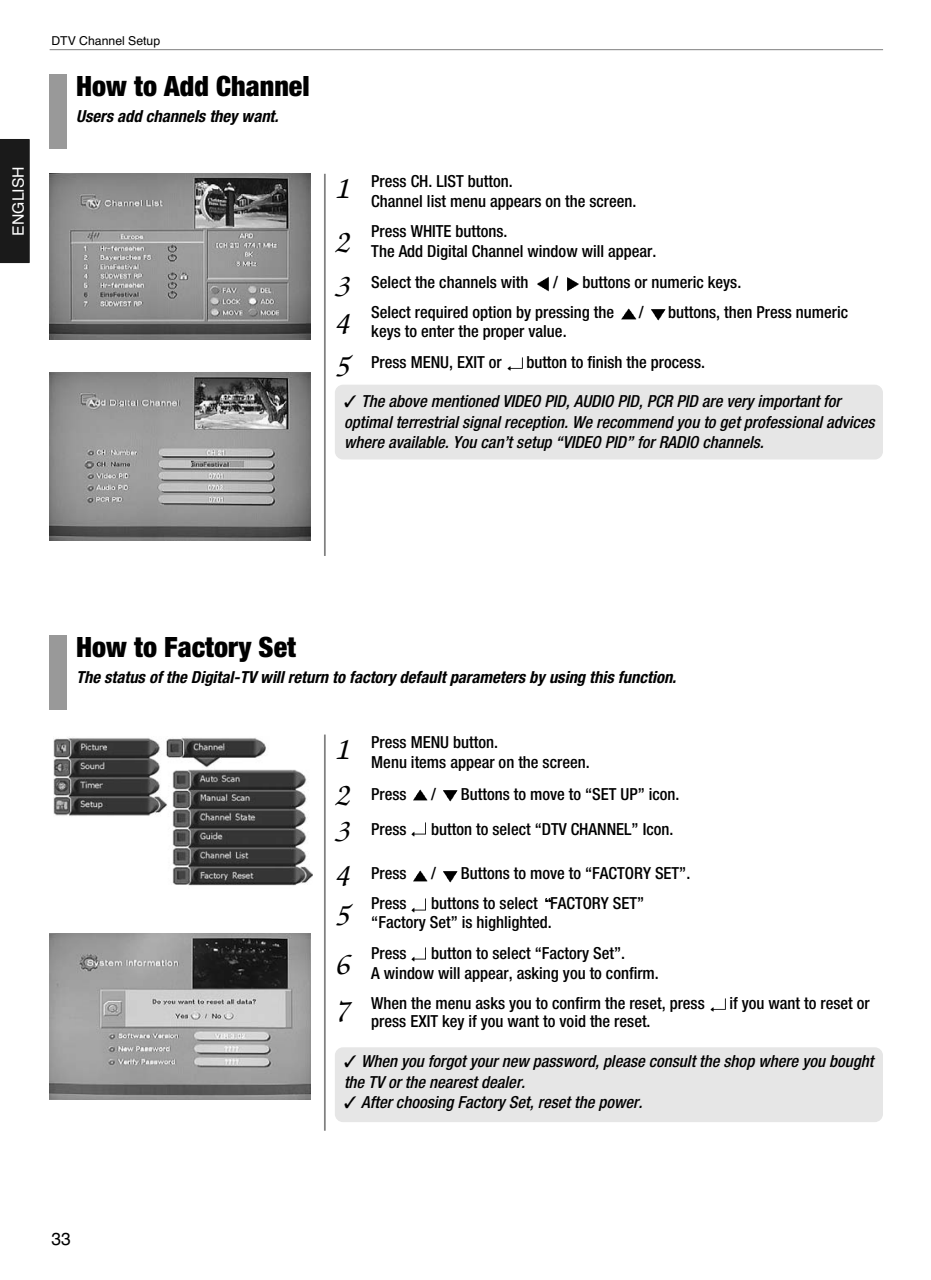
<style>
.page{position:relative;width:931px;height:1280px;background:#fff}
.page>*{position:absolute;margin:0;border:0;box-sizing:border-box;transform-origin:0 0}
.t1{font:italic 31.5px/47.8px "Zapf Chancery";color:#000}
.t2{font:900 condensed 28px "Helvetica Neue";color:#000}
.t3{font:17.5px "Helvetica";color:#000}
.t4{font:500 condensed 16.62px/19.9px "Helvetica Neue";color:#000}
.t5{font:italic 500 condensed 16.62px/20.5px "Helvetica Neue";color:#000}
.t6{font:italic 700 condensed 16.62px "Helvetica Neue";color:#000}
.t7{font:15.75px "Helvetica";color:#fff}
.t8{font:italic 12.25px "Helvetica";color:#000}
</style>
<div class="page">
<hr style="left:50px;top:49px;width:833px;height:1px;background:#808080">
<div style="left:0;top:139px;width:30px;height:124px;background:#1a1a1a"></div>
<div style="left:335px;top:1047px;width:548px;height:74px;background:#e6e6e6;border-radius:8px"></div>
<div style="left:335px;top:384px;width:548px;height:75px;background:#e6e6e6;border-radius:8px"></div>
<img style="left:537px;top:276px;width:12px;height:16px">
<img style="left:567px;top:277px;width:12px;height:15px">
<img style="left:621px;top:308px;width:16px;height:12px">
<img style="left:651px;top:309px;width:15px;height:12px">
<img style="left:508px;top:357px;width:15px;height:14px">
<img style="left:413px;top:789px;width:15px;height:12px">
<img style="left:443px;top:790px;width:15px;height:12px">
<img style="left:411px;top:822px;width:15px;height:15px">
<img style="left:413px;top:870px;width:15px;height:12px">
<img style="left:443px;top:871px;width:15px;height:12px">
<img style="left:411px;top:898px;width:15px;height:15px">
<img style="left:545px;top:898px;width:6px;height:4px">
<img style="left:411px;top:947px;width:15px;height:15px">
<img style="left:710px;top:998px;width:16px;height:14px">
<div style="left:50px;top:74px;width:17px;height:75px;background:#999"></div>
<div style="left:50px;top:635px;width:17px;height:74px;background:#999"></div>
<hr style="left:324px;top:174px;width:2px;height:382px;background:#808080">
<hr style="left:324px;top:734px;width:2px;height:396px;background:#808080">
<img style="left:50px;top:174px;width:260px;height:166px">
<img style="left:50px;top:372px;width:260px;height:168px">
<img style="left:53px;top:737px;width:259px;height:149px">
<img style="left:50px;top:933px;width:260px;height:166px">
<p class="t7" style="left:13px;top:235px;width:71px;rotate:-90deg">ENGLISH</p>
<p class="t8" style="left:51px;top:37px;width:110px">DTV Channel Setup</p>
<h2 class="t2" style="left:76px;top:76px;width:235px">How to Add Channel</h2>
<p class="t6" style="left:76px;top:110px;width:204px">Users add channels they want.</p>
<p class="t4" style="left:371px;top:173px;width:267px">Press CH. LIST button.<br>Channel list menu appears on the screen.</p>
<p class="t4" style="left:371px;top:223px;width:287px">Press WHITE buttons.<br>The Add Digital Channel window will appear.</p>
<p class="t4" style="left:371px;top:274px;width:159px">Select the channels with</p>
<p class="t4" style="left:553px;top:274px;width:6px">/</p>
<h1 class="t1" style="left:337px;top:168px;width:17px">1</h1>
<h1 class="t1" style="left:337px;top:221px;width:17px">2</h1>
<p class="t4" style="left:371px;top:269px;width:372px;line-height:29.9px;text-indent:211px">buttons or numeric keys.<br>Select required option by pressing the</p>
<h1 class="t1" style="left:337px;top:271px;width:17px;line-height:36.4px">3<br>4</h1>
<h1 class="t1" style="left:337px;top:346px;width:17px">5</h1>
<p class="t4" style="left:639px;top:304px;width:6px">/</p>
<p class="t4" style="left:668px;top:304px;width:181px">buttons, then Press numeric</p>
<p class="t4" style="left:371px;top:317px;width:197px;line-height:31.3px">keys to enter the proper value.<br>Press MENU, EXIT or</p>
<p class="t4" style="left:526px;top:354px;width:180px">button to finish the process.</p>
<p class="t5" style="left:344px;top:392px;width:532px">✓ The above mentioned VIDEO PID, AUDIO PID, PCR PID are very important for optimal terrestrial signal reception. We recommend you to get professional advices where available. You can’t setup “VIDEO PID” for RADIO channels.</p>
<h2 class="t2" style="left:76px;top:637px;width:221px">How to Factory Set</h2>
<p class="t6" style="left:76px;top:670px;width:602px">The status of the Digital-TV will return to factory default parameters by using this function.</p>
<p class="t3" style="left:51px;top:1232px;width:21px">33</p>
<p class="t4" style="left:371px;top:733px;width:220px">Press MENU button.<br>Menu items appear on the screen.</p>
<p class="t4" style="left:371px;top:785px;width:37px">Press</p>
<p class="t4" style="left:431px;top:785px;width:6px">/</p>
<p class="t4" style="left:461px;top:785px;width:220px">Buttons to move to “SET UP” icon.</p>
<p class="t4" style="left:371px;top:820px;width:37px">Press</p>
<p class="t4" style="left:431px;top:820px;width:244px">button to select “DTV CHANNEL” Icon.</p>
<p class="t4" style="left:371px;top:864px;width:37px">Press</p>
<p class="t4" style="left:431px;top:864px;width:6px">/</p>
<p class="t4" style="left:461px;top:864px;width:231px">Buttons to move to “FACTORY SET”.</p>
<p class="t4" style="left:371px;top:894px;width:37px">Press</p>
<h1 class="t1" style="left:337px;top:728px;width:17px">1</h1>
<h1 class="t1" style="left:337px;top:774px;width:17px">2</h1>
<h1 class="t1" style="left:337px;top:812px;width:17px;line-height:44.4px">3<br>4</h1>
<h1 class="t1" style="left:337px;top:894px;width:17px;text-align:justify">5<br>6<br>7</h1>
<p class="t4" style="left:371px;top:895px;width:274px;line-height:18.6px;text-indent:60px">buttons to select FACTORY SET” “Factory Set” is highlighted.</p>
<p class="t4" style="left:371px;top:944px;width:37px">Press</p>
<p class="t4" style="left:371px;top:944px;width:289px;text-indent:60px">button to select “Factory Set”.<br>A window will appear, asking you to confirm.</p>
<p class="t4" style="left:371px;top:994px;width:335px">When the menu asks you to confirm the reset, press</p>
<p class="t4" style="left:729px;top:994px;width:142px">if you want to reset or</p>
<p class="t4" style="left:371px;top:1012px;width:281px">press EXIT key if you want to void the reset.</p>
<p class="t5" style="left:344px;top:1052px;width:531px;line-height:21.2px">✓ When you forgot your new password, please consult the shop where you bought the TV or the nearest dealer.</p>
<p class="t5" style="left:344px;top:1093px;width:300px">✓ After choosing Factory Set, reset the power.</p>
</div>
